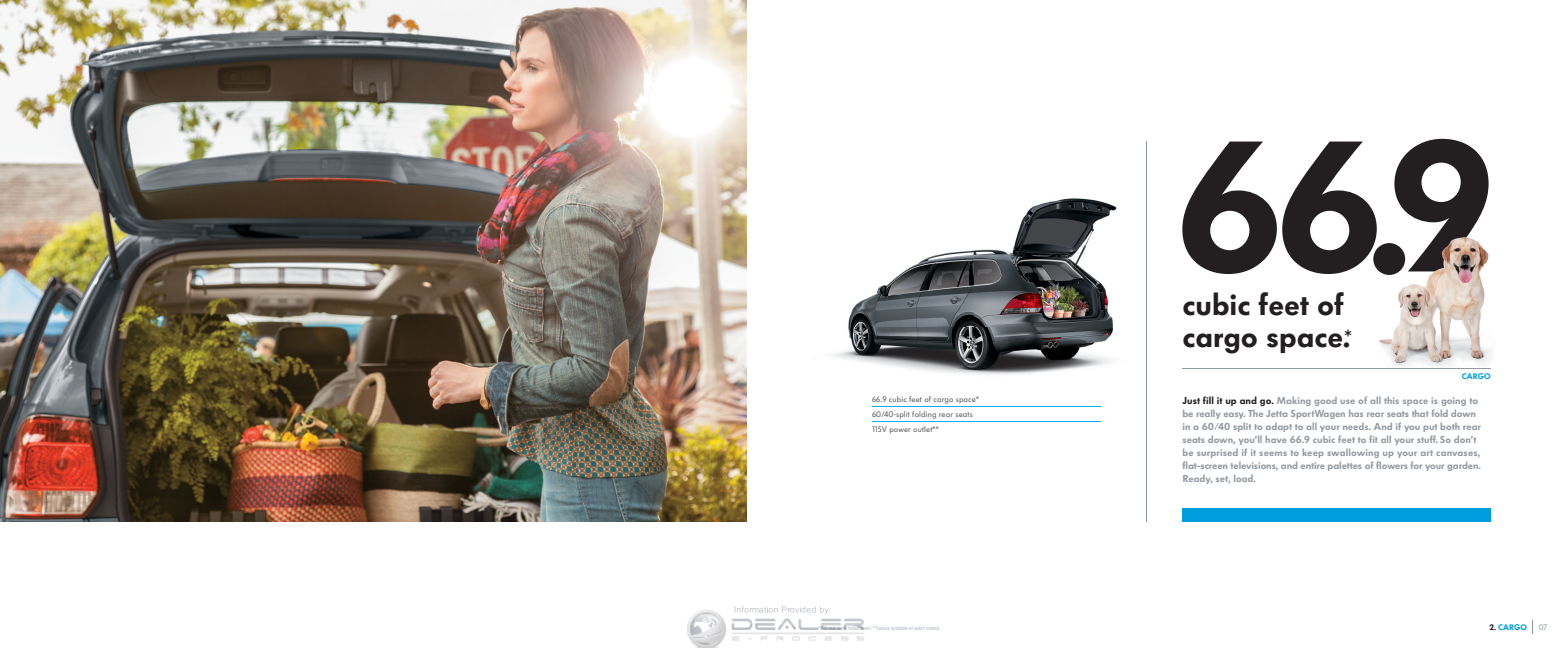
<style>
.page{position:relative;width:1566px;height:648px;background:#fff}
.page>*{position:absolute;margin:0;border:0;box-sizing:border-box;transform-origin:0 0}
.t1{font:183.3px "Volkswagen Headline";color:#231f20}
.t2{font:30px/32px "Volkswagen Headline";color:#231f20}
.t3{font:10px/13px "Volkswagen Headline";color:#939ba1}
.t4{font:8px/15px "Volkswagen Copy";letter-spacing:.01em;color:#58595b}
.t5{font:900 8px "VW Headline OT";color:#009ddc}
.t6{font:8px "Volkswagen Copy";color:#939ba1}
.t7{font:condensed 5.2px "Helvetica Neue";letter-spacing:-.02em;color:#b5bcc1}
.s1{font-family:"Volkswagen Copy";font-size:20px}
.s2{color:#231f20}
</style>
<div class="page">
<img style="left:0;top:0;width:747px;height:522px">
<img style="left:833px;top:198px;width:284px;height:177px">
<img style="left:1374px;top:275px;width:117px;height:94px">
<img style="left:1374px;top:236px;width:115px;height:39px">
<div style="left:1182px;top:508px;width:309px;height:14px;background:#009ddc"></div>
<hr style="left:1182px;top:369px;width:309px;height:1px;background:#939ba1">
<hr style="left:1147px;top:141px;width:1px;height:381px;background:#939ba1">
<hr style="left:872px;top:407px;width:228px;height:1px;background:#00aeef">
<hr style="left:872px;top:422px;width:228px;height:1px;background:#00aeef">
<img style="left:687px;top:606px;width:177px;height:42px">
<p class="t4" style="left:872px;top:393px;width:109px">66.9 cubic feet of cargo space*<br>60/40-split folding rear seats<br>115V power outlet**</p>
<p class="t7" style="left:818px;top:626px;width:125px">*With rear seats folded down. **Feature available on select models.</p>
<h1 class="t1" style="left:1174px;top:101px;width:324px">66.9</h1>
<h2 class="t2" style="left:1182px;top:288px;width:171px">cubic feet of cargo space.<span class="s1">*</span></h2>
<p class="t5" style="left:1462px;top:371px;width:30px">CARGO</p>
<p class="t3" style="left:1182px;top:394px;width:300px"><span class="s2">Just fill it up and go.</span> Making good use of all this space is going to be really easy. The Jetta SportWagen has rear seats that fold down in a 60/40 split to adapt to all your needs. And if you put both rear seats down, you’ll have 66.9 cubic feet to fit all your stuff. So don’t be surprised if it seems to keep swallowing up your art canvases, flat-screen televisions, and entire palettes of flowers for your garden.<br>Ready, set, load.</p>
<p class="t5" style="left:1489px;top:622px;width:39px"><span class="s2">2.</span> CARGO</p>
<p class="t6" style="left:1539px;top:624px;width:10px">07</p>
</div>
